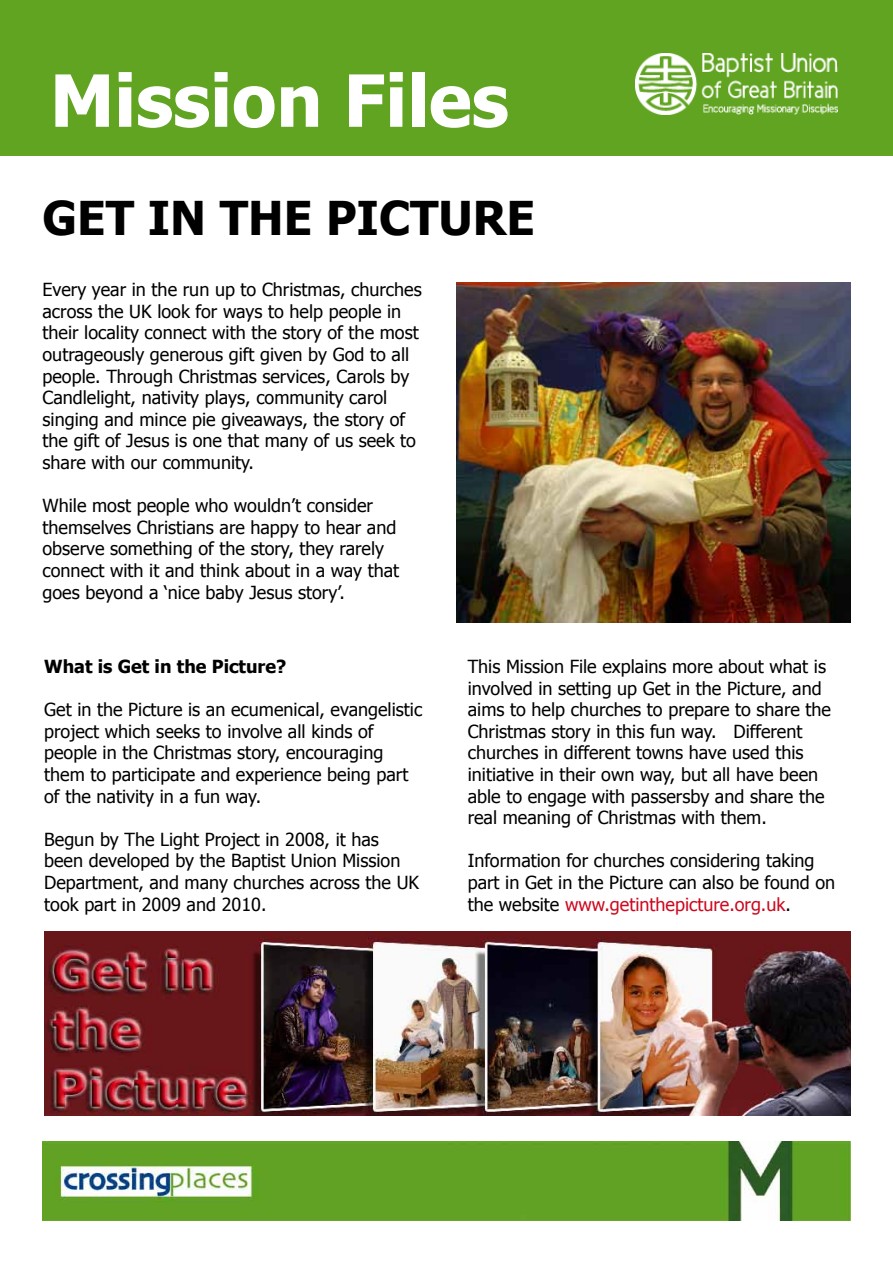
<style>
.page{position:relative;width:893px;height:1263px;background:#fff}
.page>*{position:absolute;margin:0;border:0;box-sizing:border-box;transform-origin:0 0}
.t1{font:700 72px "Tahoma";color:#fff}
.t2{font:700 46.5px "Tahoma";color:#000}
.t3{font:18px/21.6px "Tahoma";color:#000}
.t4{font:700 18px "Tahoma";color:#000}
.s1{color:#cd071e}
</style>
<div class="page">
<div style="left:0;top:0;width:893px;height:156px;background:#61a421"></div>
<img style="left:635px;top:54px;width:203px;height:61px">
<img style="left:43px;top:1141px;width:807px;height:79px">
<img style="left:456px;top:282px;width:394px;height:340px">
<img style="left:44px;top:932px;width:806px;height:184px">
<h1 class="t1" style="left:50px;top:50px;width:460px">Mission Files</h1>
<h2 class="t2" style="left:43px;top:186px;width:494px">GET IN THE PICTURE</h2>
<p class="t3" style="left:43px;top:278px;width:381px">Every year in the run up to Christmas, churches across the UK look for ways to help people in their locality connect with the story of the most outrageously generous gift given by God to all people. Through Christmas services, Carols by Candlelight, nativity plays, community carol singing and mince pie giveaways, the story of the gift of Jesus is one that many of us seek to share with our community.</p>
<p class="t3" style="left:43px;top:494px;width:358px">While most people who wouldn’t consider themselves Christians are happy to hear and observe something of the story, they rarely connect with it and think about in a way that goes beyond a ‘nice baby Jesus story’.</p>
<p class="t4" style="left:44px;top:654px;width:244px">What is Get in the Picture?</p>
<p class="t3" style="left:44px;top:698px;width:380px">Get in the Picture is an ecumenical, evangelistic project which seeks to involve all kinds of people in the Christmas story, encouraging them to participate and experience being part of the nativity in a fun way.</p>
<p class="t3" style="left:44px;top:827px;width:376px">Begun by The Light Project in 2008, it has been developed by the Baptist Union Mission Department, and many churches across the UK took part in 2009 and 2010.</p>
<p class="t3" style="left:468px;top:655px;width:365px">This Mission File explains more about what is involved in setting up Get in the Picture, and aims to help churches to prepare to share the Christmas story in this fun way. Different churches in different towns have used this initiative in their own way, but all have been able to engage with passersby and share the real meaning of Christmas with them.</p>
<p class="t3" style="left:468px;top:849px;width:369px">Information for churches considering taking part in Get in the Picture can also be found on the website <span class="s1">www.getinthepicture.org.uk</span>.</p>
</div>
